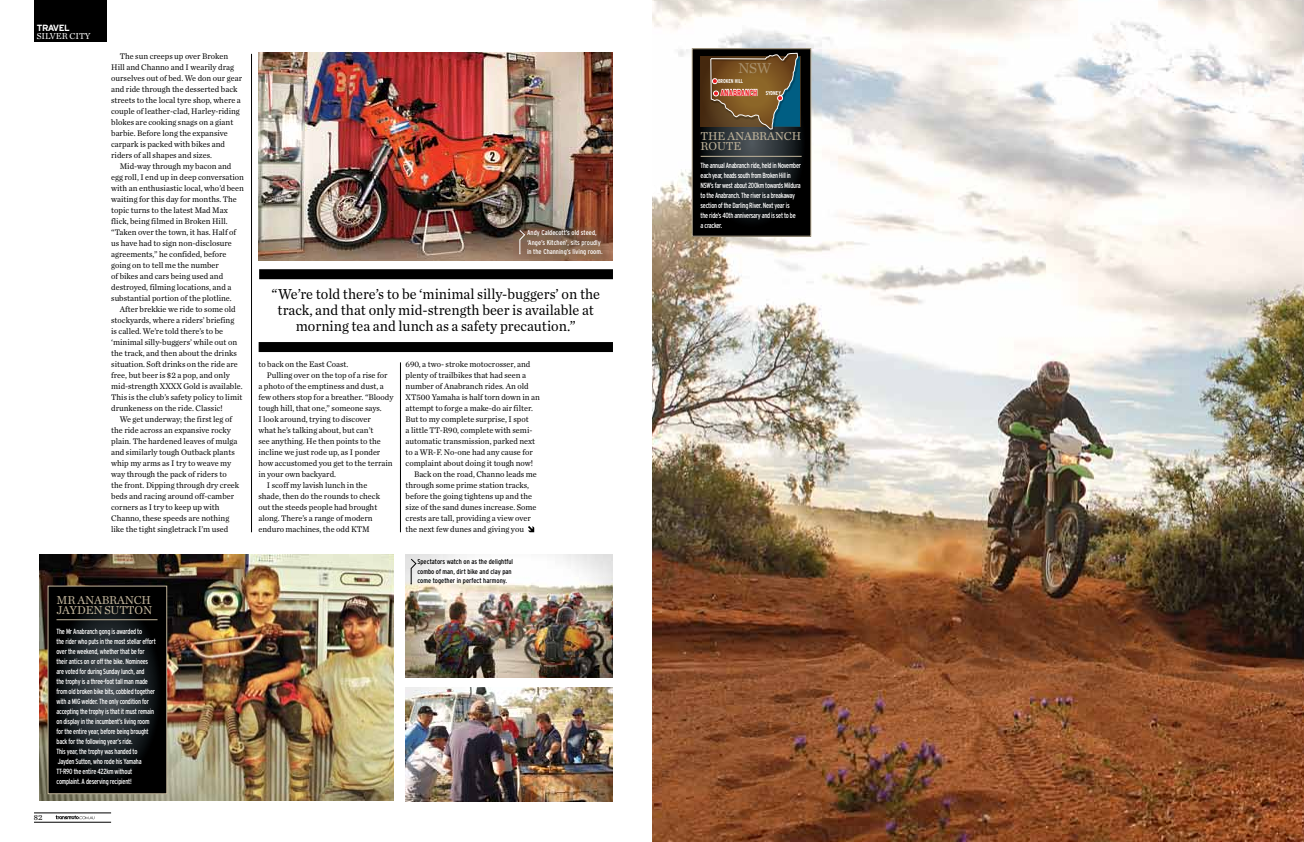
<style>
.page{position:relative;width:1304px;height:842px;background:#fff}
.page>*{position:absolute;margin:0;border:0;box-sizing:border-box;transform-origin:0 0}
.t1{font:15px/16px "Chronicle Text G1";color:#000;text-align:center;scale:.95 1}
.t2{font:15px "Chronicle Text G1";color:#c2b59b}
.t3{font:12px/10px "Chronicle Text G1";letter-spacing:-.01em;color:#c2b59b}
.t4{font:9px "Chronicle Text G1";color:#fff}
.t5{font:700 9px "Interstate";letter-spacing:-.06em;color:#fff}
.t6{font:700 condensed 8.8px "Interstate";color:#ed1d24;scale:.88 1}
.t7{font:8.5px/11px "Chronicle Text G1";color:#000}
.t8{font:8px "Chronicle Text G1";color:#000}
.t9{font:condensed 7.5px/10px "Interstate";letter-spacing:-.03em;color:#fff;scale:.9 1}
.t10{font:condensed 7px/9.5px "Interstate";color:#000}
.t11{font:condensed 7px/9.5px "Interstate";color:#fff}
.t12{font:700 condensed 5.7px "Interstate";color:#fff;scale:.88 1}
.s1{font-size:5.7px;color:#fff}
</style>
<div class="page">
<img style="left:652px;top:0;width:652px;height:842px">
<hr style="left:400px;top:362px;width:1px;height:170px;background:#000">
<hr style="left:251px;top:54px;width:1px;height:478px;background:#000">
<img style="left:259px;top:52px;width:354px;height:209px">
<img style="left:39px;top:554px;width:355px;height:247px">
<img style="left:406px;top:554px;width:207px;height:123px">
<img style="left:406px;top:688px;width:207px;height:113px">
<div style="left:259px;top:269px;width:354px;height:10px;background:#000"></div>
<div style="left:259px;top:342px;width:354px;height:10px;background:#000"></div>
<svg style="left:411px;top:559px;width:5px;height:26px"></svg>
<svg style="left:528px;top:526px;width:6px;height:6px"></svg>
<svg style="left:50px;top:588px;width:115px;height:204px;background:#131719"></svg>
<div style="left:48px;top:586px;width:119px;height:208px;border:1px solid #c2b59b"></div>
<hr style="left:57px;top:619px;width:101px;height:1px;background:#c2b59b">
<svg style="left:519px;top:230px;width:6px;height:25px"></svg>
<svg style="left:694px;top:50px;width:115px;height:185px;background:#131718"></svg>
<div style="left:692px;top:48px;width:119px;height:189px;border:1px solid #c2b59b"></div>
<hr style="left:701px;top:156px;width:101px;height:1px;background:#c2b59b">
<div style="left:701px;top:57px;width:99px;height:70px;background:#472b10"></div>
<div style="left:711px;top:53px;width:89px;height:79px;background:#000;opacity:.75"></div>
<svg style="left:710px;top:53px;width:90px;height:77px;background:#685b40"></svg>
<div style="left:34px;top:0;width:73px;height:42px;background:#000"></div>
<svg style="left:55px;top:815px;width:39px;height:4px"></svg>
<hr style="left:34px;top:813px;width:77px;height:1px;background:#000">
<hr style="left:34px;top:822px;width:77px;height:1px;background:#000">
<p class="t5" style="left:37px;top:23px;width:34px">TRAVEL</p>
<p class="t4" style="left:37px;top:29px;width:7px">silver</p>
<p class="t4" style="left:69px;top:29px;width:7px">city</p>
<p class="t7" style="left:111px;top:50px;width:132px;text-indent:9px">The sun creeps up over Broken Hill and Channo and I wearily drag ourselves out of bed. We don our gear and ride through the desserted back streets to the local tyre shop, where a couple of leather-clad, Harley-riding blokes are cooking snags on a giant barbie. Before long the expansive carpark is packed with bikes and riders of all shapes and sizes.</p>
<p class="t7" style="left:111px;top:160px;width:134px;text-indent:9px">Mid-way through my bacon and egg roll, I end up in deep conversation with an enthusiastic local, who’d been waiting for this day for months. The topic turns to the latest Mad Max flick, being filmed in Broken Hill. “Taken over the town, it has. Half of us have had to sign non-disclosure agreements,” he confided, before going on to tell me the number<br>of bikes and cars being used and destroyed, filming locations, and a substantial portion of the plotline.</p>
<p class="t7" style="left:111px;top:303px;width:133px;text-indent:9px">After brekkie we ride to some old stockyards, where a riders’ briefing<br>is called. We’re told there’s to be ‘minimal silly-buggers’ while out on the track, and then about the drinks situation. Soft drinks on the ride are free, but beer is $2 a pop, and only mid-strength XXXX Gold is available.<br>This is the club’s safety policy to limit drunkeness on the ride. Classic!</p>
<p class="t7" style="left:111px;top:413px;width:130px;text-indent:9px">We get underway; the first leg of the ride across an expansive rocky plain. The hardened leaves of mulga and similarly tough Outback plants whip my arms as I try to weave my way through the pack of riders to the front. Dipping through dry creek beds and racing around off-camber corners as I try to keep up with Channo, these speeds are nothing like the tight singletrack I’m used</p>
<p class="t8" style="left:34px;top:811px;width:10px">82</p>
<h2 class="t3" style="left:57px;top:594px;width:38px">Mr Anabranch<br>Jayden</h2>
<h2 class="t3" style="left:104px;top:604px;width:24px">Sutton</h2>
<p class="t9" style="left:57px;top:626px;width:112px">The Mr Anabranch gong is awarded to<br>the rider who puts in the most stellar effort over the weekend, whether that be for their antics on or off the bike. Nominees are voted for during Sunday lunch, and<br>the trophy is a three-foot tall man made from old broken bike bits, cobbled together with a MIG welder. The only condition for accepting the trophy is that it must remain on display in the incumbent’s living room for the entire year, before being brought back for the following year’s ride.<br>This year, the trophy was handed to Jayden Sutton, who rode his Yamaha TT-R90 the entire 422km without complaint. A deserving recipient!</p>
<p class="t11" style="left:527px;top:228px;width:77px">Andy Caldecott’s old steed, ‘Ange’s Kitchen’, sits proudly in the Channing’s living room.</p>
<h1 class="t1" style="left:271px;top:285px;width:347px">“We’re told there’s to be ‘minimal silly-buggers’ on the track, and that only mid-strength beer is available at morning tea and lunch as a safety precaution.”</h1>
<p class="t7" style="left:258px;top:358px;width:92px">to back on the East Coast.</p>
<p class="t7" style="left:267px;top:369px;width:122px">Pulling over on the top of a rise for</p>
<p class="t7" style="left:258px;top:380px;width:127px">a photo of the emptiness and dust, a</p>
<p class="t7" style="left:258px;top:391px;width:137px">few others stop for a breather. “Bloody</p>
<p class="t7" style="left:258px;top:402px;width:125px">tough hill, that one,” someone says.</p>
<p class="t7" style="left:258px;top:413px;width:114px">I look around, trying to discover</p>
<p class="t7" style="left:258px;top:424px;width:117px">what he’s talking about, but can’t</p>
<p class="t7" style="left:258px;top:435px;width:124px">see anything. He then points to the</p>
<p class="t7" style="left:258px;top:446px;width:123px">incline we just rode up, as I ponder</p>
<p class="t7" style="left:258px;top:457px;width:136px">how accustomed you get to the terrain</p>
<p class="t7" style="left:258px;top:468px;width:79px">in your own backyard.</p>
<p class="t7" style="left:267px;top:479px;width:102px">I scoff my lavish lunch in the</p>
<p class="t7" style="left:258px;top:490px;width:123px">shade, then do the rounds to check</p>
<p class="t7" style="left:258px;top:501px;width:120px">out the steeds people had brought</p>
<p class="t7" style="left:258px;top:512px;width:116px">along. There’s a range of modern</p>
<p class="t7" style="left:258px;top:523px;width:113px">enduro machines, the odd KTM</p>
<p class="t7" style="left:406px;top:358px;width:126px">690, a two- stroke motocrosser, and</p>
<p class="t7" style="left:406px;top:369px;width:122px">plenty of trailbikes that had seen a</p>
<p class="t7" style="left:406px;top:380px;width:125px">number of Anabranch rides. An old</p>
<p class="t7" style="left:406px;top:391px;width:136px">XT500 Yamaha is half torn down in an</p>
<p class="t7" style="left:406px;top:402px;width:129px">attempt to forge a make-do air filter.</p>
<p class="t7" style="left:406px;top:413px;width:125px">But to my complete surprise, I spot</p>
<p class="t7" style="left:406px;top:424px;width:128px">a little TT-R90, complete with semi-</p>
<p class="t7" style="left:406px;top:435px;width:131px">automatic transmission, parked next</p>
<p class="t7" style="left:406px;top:446px;width:129px">to a WR-F. No-one had any cause for</p>
<p class="t7" style="left:406px;top:457px;width:129px">complaint about doing it tough now!</p>
<p class="t7" style="left:414px;top:468px;width:124px">Back on the road, Channo leads me</p>
<p class="t7" style="left:406px;top:479px;width:125px">through some prime station tracks,</p>
<p class="t7" style="left:406px;top:490px;width:128px">before the going tightens up and the</p>
<p class="t7" style="left:406px;top:501px;width:132px">size of the sand dunes increase. Some</p>
<p class="t7" style="left:406px;top:512px;width:127px">crests are tall, providing a view over</p>
<p class="t7" style="left:406px;top:523px;width:120px">the next few dunes and giving you</p>
<p class="t10" style="left:417px;top:557px;width:97px">Spectators watch on as the delightful combo of man, dirt bike and clay pan come together in perfect harmony.</p>
<h1 class="t2" style="left:738px;top:57px;width:35px">NSW</h1>
<p class="t12" style="left:718px;top:78px;width:30px">BROKEN HILL</p>
<p class="t6" style="left:720px;top:88px;width:70px">ANABRANCH <span class="s1">SYDNEY</span></p>
<h2 class="t3" style="left:701px;top:131px;width:36px;text-align:right">anabranch route</h2>
<p class="t9" style="left:701px;top:161px;width:113px">The annual Anabranch ride, held in November each year, heads south from Broken Hill in NSW’s far west about 200km towards Mildura to the Anabranch. The river is a breakaway section of the Darling River. Next year is<br>the ride’s 40th anniversary and is set to be<br>a cracker.</p>
<h2 class="t3" style="left:701px;top:131px;width:9px">the</h2>
</div>
